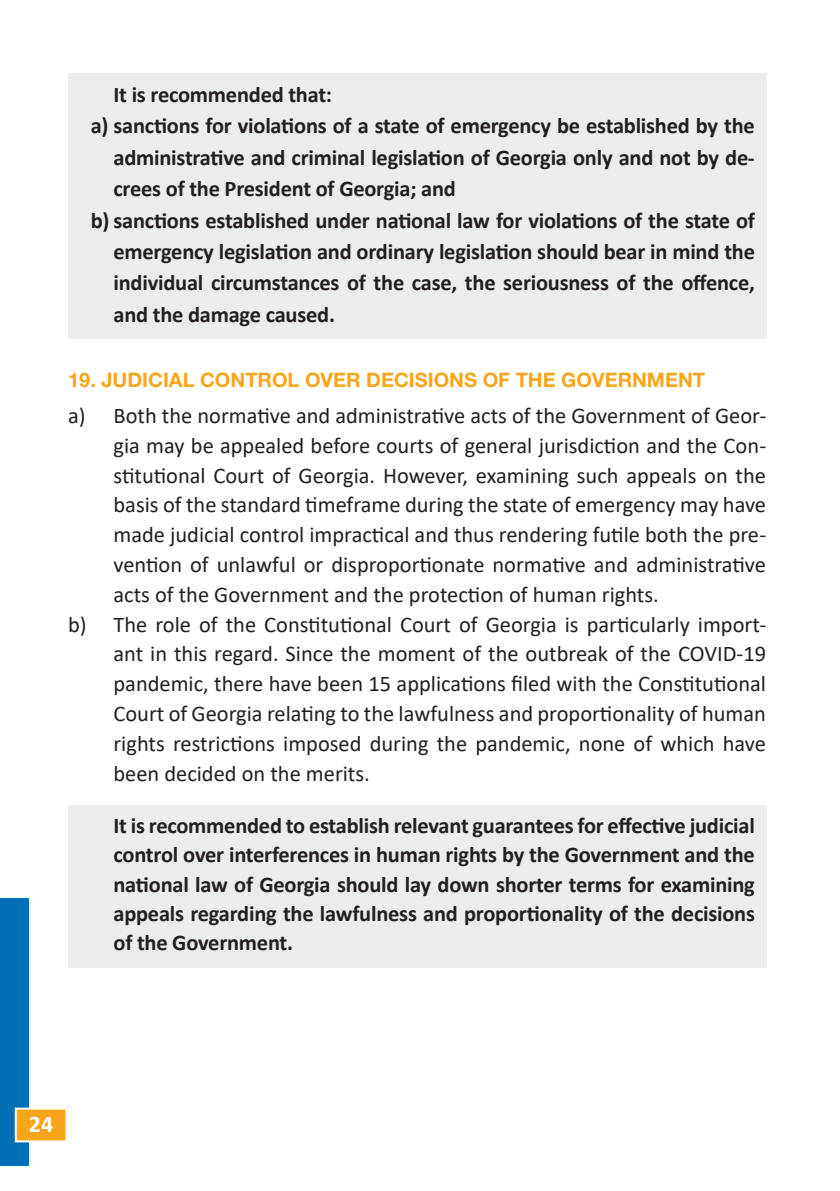
<style>
.page{position:relative;width:840px;height:1191px;background:#fff}
.page>*{position:absolute;margin:0;border:0;box-sizing:border-box;transform-origin:0 0}
.t1{font:700 24px "Calibri";color:#fff}
.ბულეტები{font:22.4px/29.8px "Calibri";color:#231f20;text-align:justify}
.რეკომენდაცია{font:700 22.4px/31.4px "Calibri";letter-spacing:-.01em;color:#231f20;text-align:justify}
._2_სათაური_short{font:700 20px "Helvetica Neue LTGEO 75";color:#f9a51b}
</style>
<div class="page">
<div style="left:0;top:898px;width:28px;height:267px;background:#006fb7"></div>
<div style="left:15px;top:1107px;width:52px;height:35px;background:#f9a51b;border:2px solid #fff"></div>
<div style="left:68px;top:74px;width:697px;height:45px;background:#ebecee"></div>
<div style="left:68px;top:105px;width:697px;height:108px;background:#ebecee"></div>
<div style="left:68px;top:199px;width:697px;height:140px;background:#ebecee"></div>
<div style="left:68px;top:804px;width:697px;height:163px;background:#ebecee"></div>
<p class="რეკომენდაცია" style="left:113px;top:78px;width:220px">It is recommended that:</p>
<p class="რეკომენდაცია" style="left:113px;top:110px;width:642px;text-indent:-23px">a) sanctions for violations of a state of emergency be established by the administrative and criminal legislation of Georgia only and not by de&shy;crees of the President of Georgia; and</p>
<p class="რეკომენდაცია" style="left:113px;top:204px;width:642px;text-indent:-23px">b) sanctions established under national law for violations of the state of emergency legislation and ordinary legislation should bear in mind the individual circumstances of the case, the seriousness of the offence, and the damage caused.</p>
<p class="_2_სათაური_short" style="left:68px;top:368px;width:638px">19. JUDICIAL CONTROL OVER DECISIONS OF THE GOVERNMENT</p>
<p class="ბულეტები" style="left:113px;top:400px;width:653px;text-indent:-45px">a) Both the normative and administrative acts of the Government of Geor&shy;gia may be appealed before courts of general jurisdiction and the Con&shy;stitutional Court of Georgia. However, examining such appeals on the basis of the standard timeframe during the state of emergency may have made judicial control impractical and thus rendering futile both the pre&shy;vention of unlawful or disproportionate normative and administrative acts of the Government and the protection of human rights.</p>
<p class="ბულეტები" style="left:113px;top:608px;width:653px;text-indent:-45px">b) The role of the Constitutional Court of Georgia is particularly import&shy;ant in this regard. Since the moment of the outbreak of the COVID-19 pandemic, there have been 15 applications filed with the Constitutional Court of Georgia relating to the lawfulness and proportionality of human rights restrictions imposed during the pandemic, none of which have been decided on the merits.</p>
<p class="რეკომენდაცია" style="left:113px;top:810px;width:642px;line-height:29.4px">It is recommended to establish relevant guarantees for effective judicial control over interferences in human rights by the Government and the national law of Georgia should lay down shorter terms for examining appeals regarding the lawfulness and proportionality of the decisions of the Government.</p>
<p class="t1" style="left:29px;top:1107px;width:26px">24</p>
</div>
